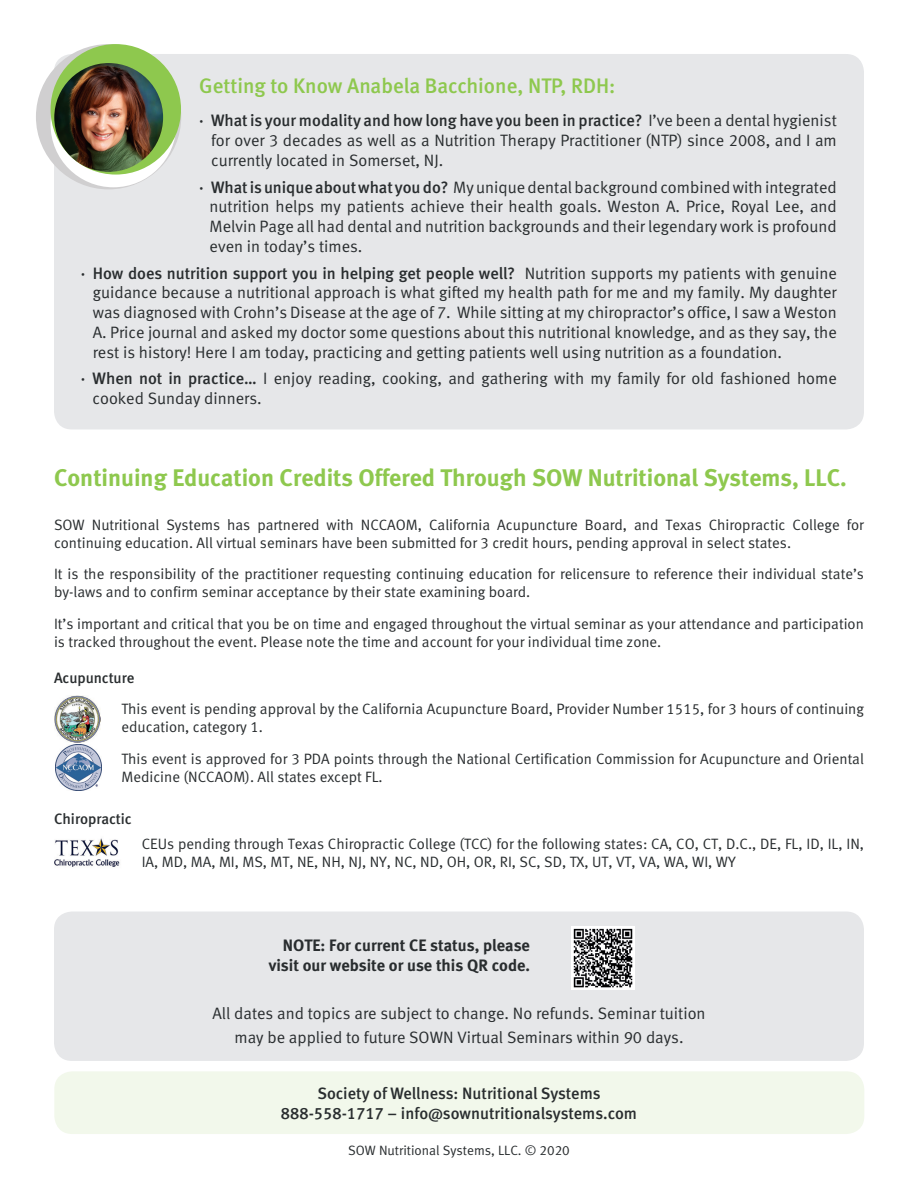
<style>
.page{position:relative;width:918px;height:1188px;background:#fff}
.page>*{position:absolute;margin:0;border:0;box-sizing:border-box;transform-origin:0 0}
.t1{font:24px "Meta Bold LF";color:#8ec84e}
.t2{font:21px "Meta Medium LF";color:#8ec84e}
.t3{font:16.5px/19.8px "Meta Normal LF";color:#292d2f;text-align:justify}
.t4{font:16.5px/19.8px "Meta Medium LF";color:#292d2f;text-align:center}
.t5{font:16.5px/19.8px "Meta Bold LF";color:#292d2f;text-align:right}
.t6{font:15px/18px "Meta Normal LF";color:#292d2f}
.t7{font:15px "Meta Medium LF";color:#292d2f}
.t8{font:13.5px "Meta Normal LF";color:#292d2f}
.s1{font-family:"Meta Medium LF"}
</style>
<div class="page">
<div style="left:54px;top:54px;width:810px;height:375px;background:#e6e7e9;border-radius:18px"></div>
<div style="left:54px;top:912px;width:810px;height:149px;background:#e6e7e9;border-radius:18px"></div>
<div style="left:54px;top:1071px;width:810px;height:63px;background:#f2f8eb;border-radius:18px"></div>
<img style="left:54px;top:838px;width:66px;height:29px">
<img style="left:55px;top:745px;width:46px;height:46px">
<img style="left:54px;top:696px;width:47px;height:46px">
<img style="left:571px;top:927px;width:63px;height:63px">
<div style="left:36px;top:44px;width:145px;height:145px;background:#d0cfd0;border-radius:50%"></div>
<div style="left:51px;top:62px;width:125px;height:125px;background:#fff;border-radius:50%"></div>
<div style="left:51px;top:44px;width:130px;height:131px;background:#8ec84e;border-radius:50%"></div>
<img style="left:54px;top:63px;width:109px;height:109px;border-radius:54px">
<p class="t2" style="left:199px;top:74px;width:418px">Getting to Know Anabela Bacchione, NTP, RDH:</p>
<p class="t3" style="left:211px;top:111px;width:627px;text-indent:-12px"><span class="s1">· What is your modality and how long have you been in practice?</span> I’ve been a dental hygienist for over 3 decades as well as a Nutrition Therapy Practitioner (NTP) since 2008, and I am currently located in Somerset, NJ.</p>
<p class="t3" style="left:210px;top:177px;width:629px;text-indent:-10px"><span class="s1">· What is unique about what you do?</span> My unique dental background combined with integrated nutrition helps my patients achieve their health goals. Weston A. Price, Royal Lee, and Melvin Page all had dental and nutrition backgrounds and their legendary work is profound even in today’s times.</p>
<p class="t3" style="left:93px;top:263px;width:746px;text-indent:-12px"><span class="s1">· How does nutrition support you in helping get people well?</span> Nutrition supports my patients with genuine guidance because a nutritional approach is what gifted my health path for me and my family. My daughter was diagnosed with Crohn’s Disease at the age of 7. While sitting at my chiropractor’s office, I saw a Weston A. Price journal and asked my doctor some questions about this nutritional knowledge, and as they say, the rest is history! Here I am today, practicing and getting patients well using nutrition as a foundation.</p>
<p class="t3" style="left:93px;top:369px;width:746px;text-indent:-12px"><span class="s1">· When not in practice…</span> I enjoy reading, cooking, and gathering with my family for old fashioned home cooked Sunday dinners.</p>
<p class="t1" style="left:54px;top:464px;width:794px">Continuing Education Credits Offered Through SOW Nutritional Systems, LLC.</p>
<p class="t6" style="left:54px;top:515px;width:812px">SOW Nutritional Systems has partnered with NCCAOM, California Acupuncture Board, and Texas Chiropractic College for continuing education. All virtual seminars have been submitted for 3 credit hours, pending approval in select states.</p>
<p class="t6" style="left:54px;top:565px;width:811px">It is the responsibility of the practitioner requesting continuing education for relicensure to reference their individual state’s by-laws and to confirm seminar acceptance by their state examining board.</p>
<p class="t6" style="left:54px;top:614px;width:811px">It’s important and critical that you be on time and engaged throughout the virtual seminar as your attendance and participation is tracked throughout the event. Please note the time and account for your individual time zone.</p>
<p class="t7" style="left:54px;top:669px;width:82px">Acupuncture</p>
<p class="t6" style="left:122px;top:700px;width:744px">This event is pending approval by the California Acupuncture Board, Provider Number 1515, for 3 hours of continuing education, category 1.</p>
<p class="t6" style="left:122px;top:749px;width:744px">This event is approved for 3 PDA points through the National Certification Commission for Acupuncture and Oriental<br>Medicine (NCCAOM). All states except FL.</p>
<p class="t7" style="left:54px;top:810px;width:79px">Chiropractic</p>
<p class="t6" style="left:142px;top:835px;width:724px">CEUs pending through Texas Chiropractic College (TCC) for the following states: CA, CO, CT, D.C., DE, FL, ID, IL, IN,<br>IA, MD, MA, MI, MS, MT, NE, NH, NJ, NY, NC, ND, OH, OR, RI, SC, SD, TX, UT, VT, VA, WA, WI, WY</p>
<p class="t5" style="left:269px;top:935px;width:263px">NOTE: For current CE status, please visit our website or use this QR code.</p>
<p class="t3" style="left:212px;top:1002px;width:495px;line-height:23.4px;text-align:center">All dates and topics are subject to change. No refunds. Seminar tuition may be applied to future SOWN Virtual Seminars within 90 days.</p>
<p class="t4" style="left:281px;top:1084px;width:358px">Society of Wellness: Nutritional Systems<br>888-558-1717 – info@sownutritionalsystems.com</p>
<p class="t8" style="left:348px;top:1143px;width:223px">SOW Nutritional Systems, LLC. © 2020</p>
</div>
